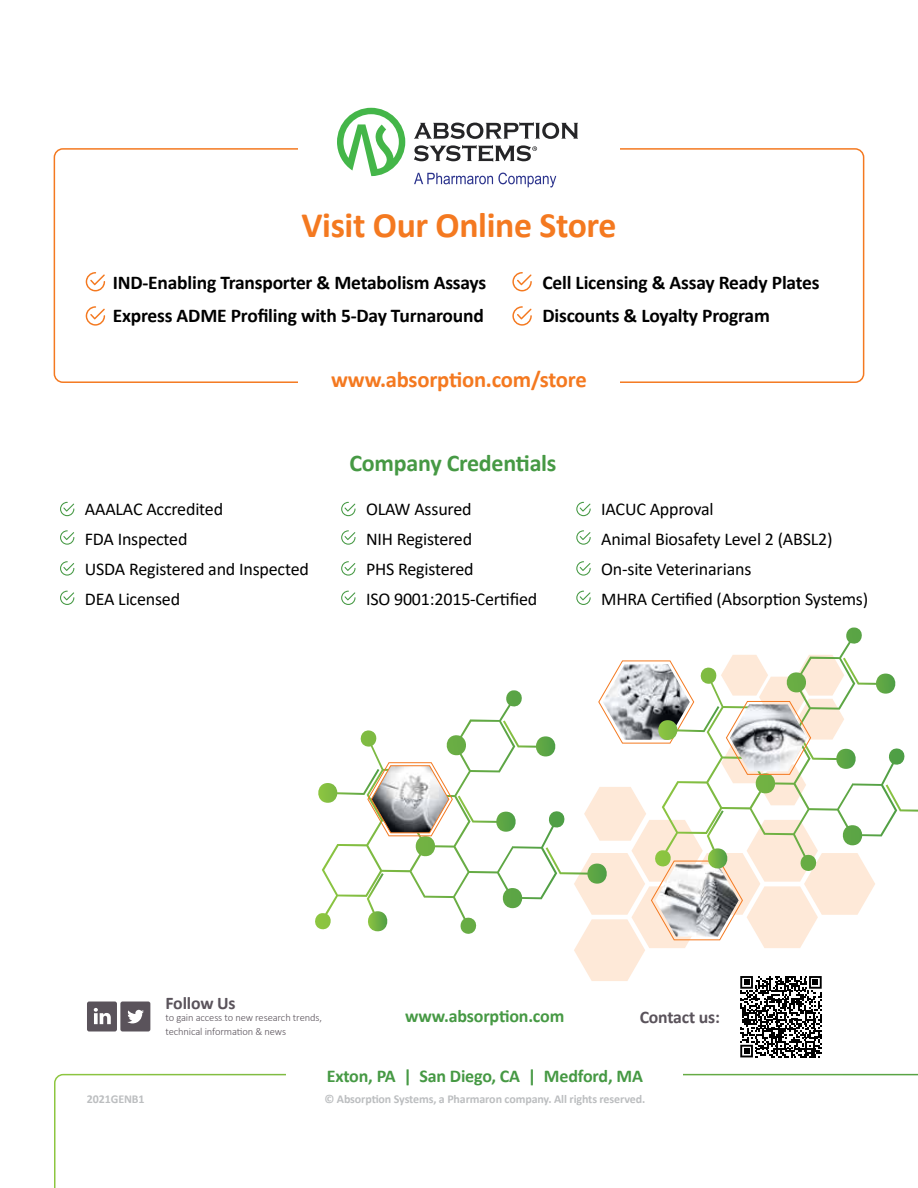
<style>
.page{position:relative;width:918px;height:1188px;background:#fff}
.page>*{position:absolute;margin:0;border:0;box-sizing:border-box;transform-origin:0 0}
.t1{font:700 35.85px "Calibri";letter-spacing:-.01em;color:#f47920}
.t2{font:700 24px "Calibri";letter-spacing:-.01em;color:#469944}
.t3{font:700 22.65px "Calibri";letter-spacing:-.01em;color:#f47920}
.t4{font:700 19.5px/33px "Calibri";letter-spacing:-.01em;color:#000}
.t5{font:18px/30px "Calibri";letter-spacing:-.01em;color:#000}
.t6{font:700 18px "Calibri";letter-spacing:-.01em;color:#469944}
.t7{font:700 17.7px "Calibri";letter-spacing:-.01em;color:#5a535b}
.t8{font:700 12px "Calibri";letter-spacing:-.01em;color:#bcbec0}
.t9{font:300 10.5px/14px "Calibri";letter-spacing:-.01em;color:#5a535b}
</style>
<div class="page">
<div style="left:54px;top:148px;width:810px;height:235px;border:2px solid #f47920;border-radius:9px"></div>
<div style="left:298px;top:365px;width:322px;height:36px;background:#fff"></div>
<svg style="left:298px;top:130px;width:322px;height:32px"></svg>
<img style="left:337px;top:108px;width:68px;height:68px">
<img style="left:451px;top:122px;width:123px;height:17px">
<img style="left:414px;top:173px;width:135px;height:14px">
<svg style="left:86px;top:272px;width:19px;height:19px"></svg>
<svg style="left:512px;top:272px;width:20px;height:19px"></svg>
<svg style="left:86px;top:306px;width:19px;height:20px"></svg>
<svg style="left:512px;top:306px;width:20px;height:20px"></svg>
<svg style="left:60px;top:502px;width:14px;height:14px"></svg>
<svg style="left:60px;top:561px;width:14px;height:15px"></svg>
<svg style="left:60px;top:591px;width:14px;height:14px"></svg>
<svg style="left:60px;top:530px;width:14px;height:15px"></svg>
<svg style="left:341px;top:502px;width:15px;height:14px"></svg>
<svg style="left:341px;top:561px;width:15px;height:15px"></svg>
<svg style="left:341px;top:591px;width:15px;height:14px"></svg>
<svg style="left:341px;top:530px;width:15px;height:15px"></svg>
<svg style="left:576px;top:502px;width:15px;height:14px"></svg>
<svg style="left:576px;top:561px;width:15px;height:15px"></svg>
<svg style="left:576px;top:591px;width:15px;height:14px"></svg>
<svg style="left:576px;top:530px;width:15px;height:15px"></svg>
<svg style="left:840px;top:628px;width:22px;height:27px"></svg>
<svg style="left:54px;top:1074px;width:864px;height:114px"></svg>
<div style="left:286px;top:1069px;width:397px;height:13px;background:#fff"></div>
<div style="left:737px;top:972px;width:88px;height:89px;background:linear-gradient(to right,#fff,#fff)"></div>
<svg style="left:87px;top:1002px;width:63px;height:29px"></svg>
<svg style="left:315px;top:655px;width:603px;height:402px"></svg>
<h1 class="t1" style="left:301px;top:200px;width:317px">Visit Our Online Store</h1>
<p class="t4" style="left:113px;top:266px;width:375px">IND-Enabling Transporter &amp; Metabolism Assays<br>Express ADME Profiling with 5-Day Turnaround</p>
<p class="t4" style="left:542px;top:266px;width:279px">Cell Licensing &amp; Assay Ready Plates<br>Discounts &amp; Loyalty Program</p>
<p class="t3" style="left:331px;top:363px;width:257px">www.absorption.com/store</p>
<h2 class="t2" style="left:349px;top:446px;width:209px">Company Credentials</h2>
<p class="t5" style="left:85px;top:494px;width:226px">AAALAC Accredited<br>FDA Inspected<br>USDA Registered and Inspected<br>DEA Licensed</p>
<p class="t5" style="left:366px;top:494px;width:173px">OLAW Assured<br>NIH Registered<br>PHS Registered<br>ISO 9001:2015-Certified</p>
<p class="t5" style="left:601px;top:494px;width:269px">IACUC Approval<br>Animal Biosafety Level 2 (ABSL2)<br>On-site Veterinarians<br>MHRA Certified (Absorption Systems)</p>
<p class="t7" style="left:166px;top:990px;width:72px">Follow Us</p>
<p class="t9" style="left:166px;top:1011px;width:158px">to gain access to new research trends, technical information &amp; news</p>
<p class="t6" style="left:405px;top:1004px;width:161px">www.absorption.com</p>
<p class="t7" style="left:640px;top:1005px;width:82px">Contact us:</p>
<p class="t6" style="left:327px;top:1063px;width:318px">Exton, PA | San Diego, CA | Medford, MA</p>
<p class="t8" style="left:87px;top:1091px;width:59px">2021GENB1</p>
<p class="t8" style="left:324px;top:1091px;width:322px">© Absorption Systems, a Pharmaron company. All rights reserved.</p>
</div>
